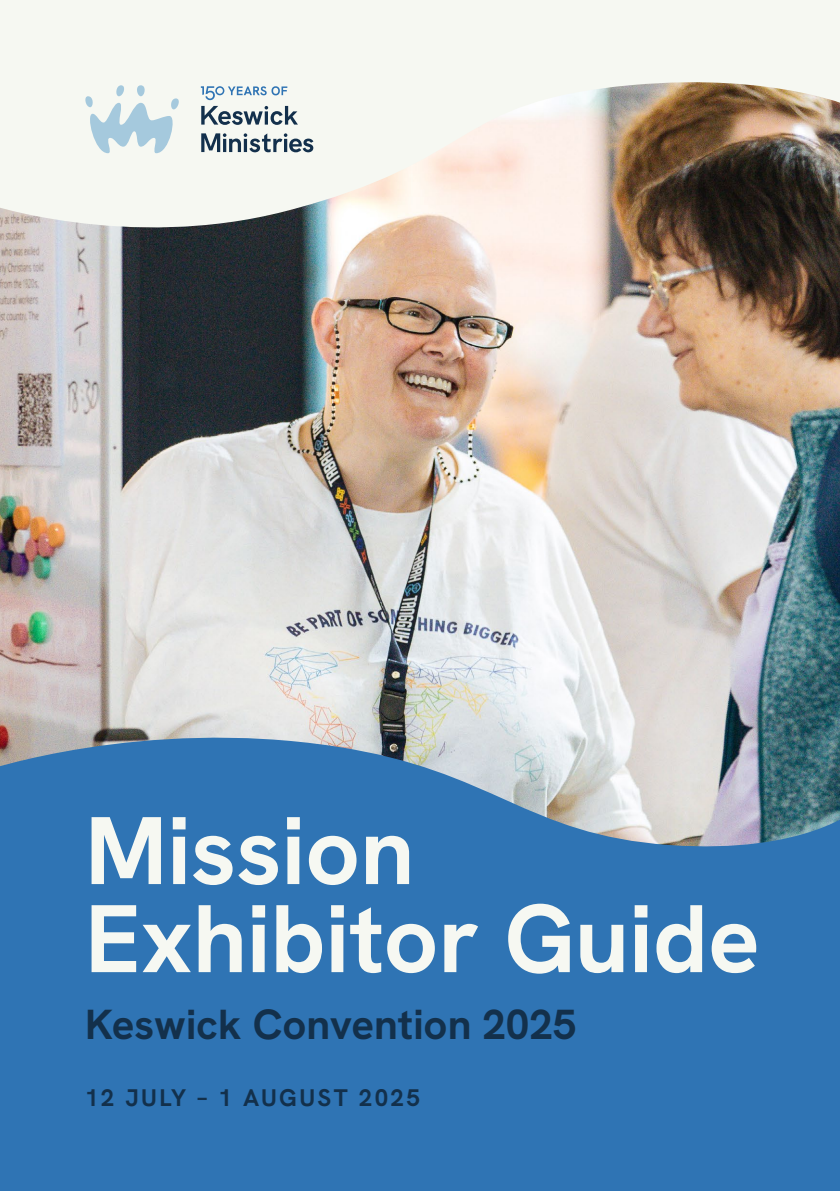
<style>
.page{position:relative;width:840px;height:1191px;background:#fff}
.page>*{position:absolute;margin:0;border:0;box-sizing:border-box;transform-origin:0 0}
.t1{font:96px/88px "Hanken Grotesk";color:#f6f8f2}
.t2{font:42px "Hanken Grotesk";color:#13304b}
.t3{font:24px "Hanken Grotesk";letter-spacing:.1em;color:#13304b}
</style>
<div class="page">
<img style="left:0;top:252px;width:839px;height:465px">
<img style="left:0;top:0;width:839px;height:252px">
<svg style="left:0;top:717px;width:839px;height:474px;background:#417db5"></svg>
<svg style="left:85px;top:85px;width:96px;height:68px"></svg>
<svg style="left:201px;top:106px;width:97px;height:19px"></svg>
<svg style="left:201px;top:133px;width:112px;height:19px"></svg>
<svg style="left:201px;top:86px;width:86px;height:14px"></svg>
<p class="t1" style="left:85px;top:804px;width:676px">Mission<br>Exhibitor Guide</p>
<p class="t2" style="left:85px;top:997px;width:492px">Keswick Convention 2025</p>
<p class="t3" style="left:85px;top:1082px;width:336px">12 JULY – 1 AUGUST 2025</p>
</div>
